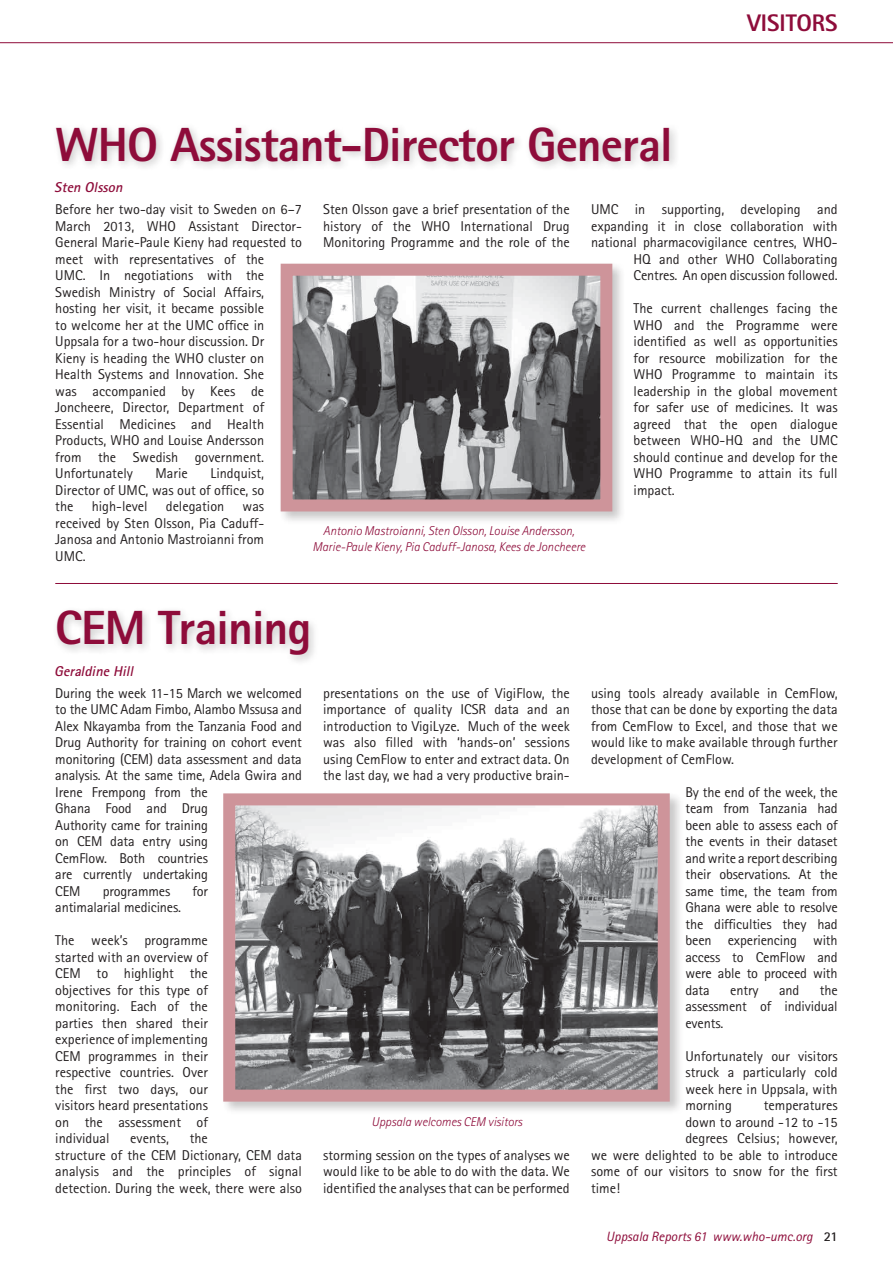
<style>
.page{position:relative;width:893px;height:1263px;background:#fff}
.page>*{position:absolute;margin:0;border:0;box-sizing:border-box;transform-origin:0 0}
.t1{font:800 48px "Rotis Sans Serif";letter-spacing:-.02em;color:#8e0c3a}
.t2{font:800 24px "Rotis Sans Serif";color:#8e0c3a}
.t3{font:14.25px/16.5px "Rotis Sans Serif";color:#231f20;text-align:justify}
.t4{font:italic 700 14.25px "Rotis Sans Serif";color:#8e0c3a}
.t5{font:italic 13.5px "Rotis Sans Serif";color:#8e0c3a}
.t6{font:italic 300 12.75px/16.5px "Rotis Sans Serif";color:#8e0c3a;text-align:center}
.s1{font-weight:700;font-style:normal;color:#231f20}
</style>
<div class="page">
<div style="left:52px;top:606px;width:268px;height:60px;background:#231f20;opacity:.25"></div>
<div style="left:52px;top:122px;width:628px;height:50px;background:#231f20;opacity:.25"></div>
<div style="left:221px;top:791px;width:463px;height:325px;background:#231f20;opacity:.25"></div>
<img style="left:236px;top:806px;width:421px;height:282px">
<div style="left:223px;top:793px;width:447px;height:308px;border:12px solid #ce949a"></div>
<hr style="left:55px;top:583px;width:783px;height:1px;background:#8e0c3a">
<div style="left:278px;top:261px;width:349px;height:264px;background:#231f20;opacity:.25"></div>
<img style="left:294px;top:277px;width:305px;height:221px">
<div style="left:281px;top:264px;width:331px;height:247px;border:12px solid #ce949a"></div>
<hr style="left:0;top:42px;width:893px;height:1px;background:#8e0c3a">
<h1 class="t1" style="left:55px;top:114px;width:619px">WHO Assistant-Director General</h1>
<p class="t4" style="left:55px;top:178px;width:69px">Sten Olsson</p>
<h2 class="t2" style="left:747px;top:7px;width:92px">VISITORS</h2>
<p class="t3" style="left:55px;top:201px;width:248px;text-align:left">Before her two-day visit to Sweden on 6–7<br>March 2013, WHO Assistant Director-General Marie-Paule Kieny had requested to meet with representatives of the<br>UMC. In negotiations with the Swedish Ministry of Social Affairs, hosting her visit, it became possible<br>to welcome her at the UMC office in Uppsala for a two-hour discussion. Dr<br>Kieny is heading the WHO cluster on Health Systems and Innovation. She<br>was accompanied by Kees de Joncheere, Director, Department of Essential Medicines and Health Products, WHO and Louise Andersson<br>from the Swedish government.<br>Unfortunately</p>
<p class="t3" style="left:55px;top:465px;width:210px;text-indent:155px">Lindquist, Director of UMC, was out of office, so the</p>
<p class="t3" style="left:156px;top:465px;width:34px">Marie</p>
<p class="t3" style="left:92px;top:498px;width:57px">high-level</p>
<p class="t3" style="left:166px;top:498px;width:60px">delegation</p>
<p class="t3" style="left:55px;top:498px;width:210px;text-indent:187px">was received by Sten Olsson, Pia Caduff-Janosa and Antonio Mastroianni from UMC.</p>
<p class="t3" style="left:323px;top:201px;width:248px">Sten Olsson gave a brief presentation of the history of the WHO International Drug Monitoring Programme and the role of the</p>
<p class="t3" style="left:591px;top:201px;width:248px;text-align:right">UMC in supporting, developing and expanding it in close collaboration with national pharmacovigilance centres, WHO-HQ and other WHO Collaborating Centres. An open discussion followed.</p>
<p class="t3" style="left:634px;top:300px;width:206px">The current challenges facing the WHO and the Programme were identified as well as opportunities for resource mobilization for the WHO Programme to maintain its leadership in the global movement for safer use of medicines. It was agreed that the open dialogue between WHO-HQ and the UMC should continue and develop for the WHO Programme to attain its full impact.</p>
<p class="t6" style="left:312px;top:522px;width:274px">Antonio Mastroianni, Sten Olsson, Louise Andersson,<br>Marie-Paule Kieny, Pia Caduff-Janosa, Kees de Joncheere</p>
<h1 class="t1" style="left:55px;top:598px;width:258px">CEM Training</h1>
<p class="t4" style="left:55px;top:662px;width:80px">Geraldine Hill</p>
<p class="t3" style="left:55px;top:684px;width:248px;text-align:left">During the week 11-15 March we welcomed to the UMC Adam Fimbo, Alambo Mssusa and<br>Alex Nkayamba from the Tanzania Food and<br>Drug Authority for training on cohort event monitoring (CEM) data assessment and data analysis. At the same time, Adela Gwira and<br>Irene Frempong from the<br>Ghana Food and Drug<br>Authority came for training<br>on CEM data entry using<br>CemFlow. Both countries<br>are currently undertaking<br>CEM</p>
<p class="t3" style="left:103px;top:882px;width:69px">programmes</p>
<p class="t3" style="left:192px;top:882px;width:17px">for</p>
<p class="t3" style="left:55px;top:899px;width:127px">antimalarial medicines.</p>
<p class="t3" style="left:55px;top:932px;width:154px">The week’s programme started with an overview of CEM to highlight the objectives for this type of monitoring. Each of the parties then shared their experience of implementing CEM programmes in their respective countries. Over the first two days, our visitors heard presentations on the assessment of individual</p>
<p class="t3" style="left:55px;top:1130px;width:248px;text-align:left;text-indent:134px">the<br>structure of the CEM Dictionary, CEM data analysis and the principles of signal detection. During the week, there were also</p>
<p class="t3" style="left:130px;top:1130px;width:40px">events,</p>
<p class="t3" style="left:323px;top:684px;width:248px">presentations on the use of VigiFlow, the importance of quality ICSR data and an introduction to VigiLyze. Much of the week was also filled with ‘hands-on’ sessions using CemFlow to enter and extract data. On the last day, we had a very productive brain-</p>
<p class="t6" style="left:372px;top:1114px;width:152px">Uppsala welcomes CEM visitors</p>
<p class="t3" style="left:323px;top:1146px;width:248px">storming session on the types of analyses we would like to be able to do with the data. We identified the analyses that can be performed</p>
<p class="t3" style="left:591px;top:684px;width:248px">using tools already available in CemFlow, those that can be done by exporting the data from CemFlow to Excel, and those that we would like to make available through further development of CemFlow.</p>
<p class="t3" style="left:685px;top:783px;width:154px">By the end of the week, the team from Tanzania had been able to assess each of the events in their dataset and write a report describing their observations. At the same time, the team from Ghana were able to resolve the difficulties they had been experiencing with access to CemFlow and were able to proceed with data</p>
<p class="t3" style="left:685px;top:981px;width:154px;text-indent:134px">the assessment of individual events.</p>
<p class="t3" style="left:685px;top:1047px;width:154px">Unfortunately our visitors struck a particularly cold week here in Uppsala, with morning</p>
<p class="t3" style="left:730px;top:981px;width:30px">entry</p>
<p class="t3" style="left:779px;top:981px;width:22px">and</p>
<p class="t3" style="left:764px;top:1097px;width:75px">temperatures</p>
<p class="t3" style="left:685px;top:1113px;width:154px">down to around -12 to -15</p>
<p class="t3" style="left:685px;top:1130px;width:154px">degrees Celsius; however,</p>
<p class="t3" style="left:591px;top:1146px;width:248px">we were delighted to be able to introduce</p>
<p class="t3" style="left:591px;top:1163px;width:248px">some of our visitors to snow for the first</p>
<p class="t3" style="left:591px;top:1179px;width:31px">time!</p>
<p class="t5" style="left:606px;top:1228px;width:233px">Uppsala Reports 61 www.who-umc.org <span class="s1">21</span></p>
</div>
